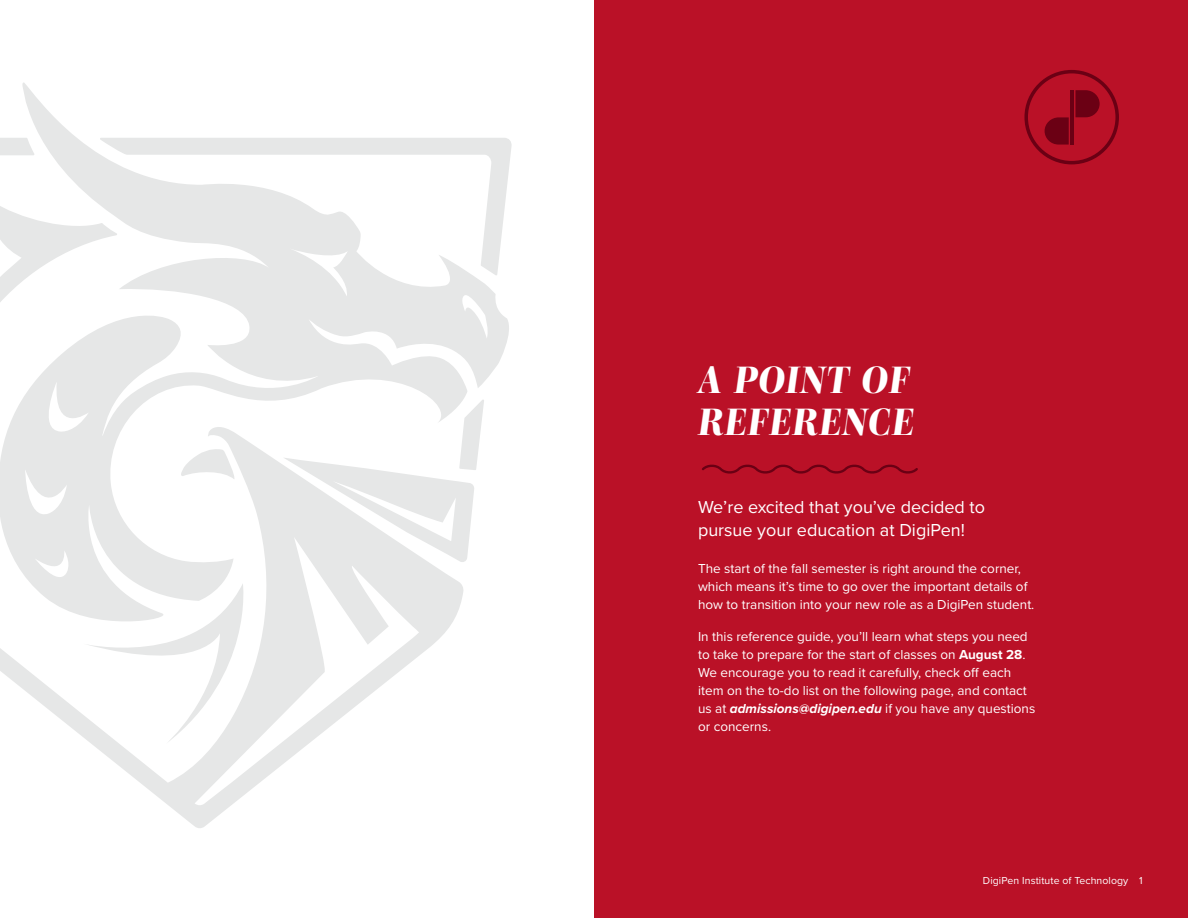
<style>
.page{position:relative;width:1188px;height:918px;background:#fff}
.page>*{position:absolute;margin:0;border:0;box-sizing:border-box;transform-origin:0 0}
.h1-dark-teal{font:italic 800 39px/42px "Mencken Std Head";letter-spacing:.01em;color:#fff}
.body{font:18px/22.5px "Proxima Nova";color:#fff}
.body-2{font:13.5px/18px "Proxima Nova";color:#fff}
.t1{font:10.5px "Proxima Nova";letter-spacing:.01em;color:#fff}
.s1{font-weight:700}
.s2{font-weight:700;font-style:italic}
</style>
<div class="page">
<div style="left:594px;top:0;width:594px;height:918px;background:#ba1127"></div>
<svg style="left:22px;top:82px;width:490px;height:316px"></svg>
<svg style="left:0;top:138px;width:464px;height:690px"></svg>
<svg style="left:178px;top:448px;width:58px;height:31px"></svg>
<svg style="left:283px;top:399px;width:201px;height:164px"></svg>
<svg style="left:1024px;top:70px;width:95px;height:94px"></svg>
<svg style="left:702px;top:464px;width:216px;height:10px"></svg>
<h1 class="h1-dark-teal" style="left:698px;top:358px;width:218px">A POINT OF<br>REFERENCE</h1>
<p class="body" style="left:698px;top:495px;width:289px">We’re excited that you’ve decided to pursue your education at DigiPen!</p>
<p class="body-2" style="left:698px;top:559px;width:338px">The start of the fall semester is right around the corner, which means it’s time to go over the important details of how to transition into your new role as a DigiPen student.</p>
<p class="body-2" style="left:698px;top:627px;width:339px">In this reference guide, you’ll learn what steps you need to take to prepare for the start of classes on <span class="s1">August 28</span>.<br>We encourage you to read it carefully, check off each item on the to-do list on the following page, and contact us at <span class="s2">admissions@digipen.edu</span> if you have any questions or concerns.</p>
<p class="t1" style="left:983px;top:873px;width:161px">DigiPen Institute of Technology 1</p>
</div>
